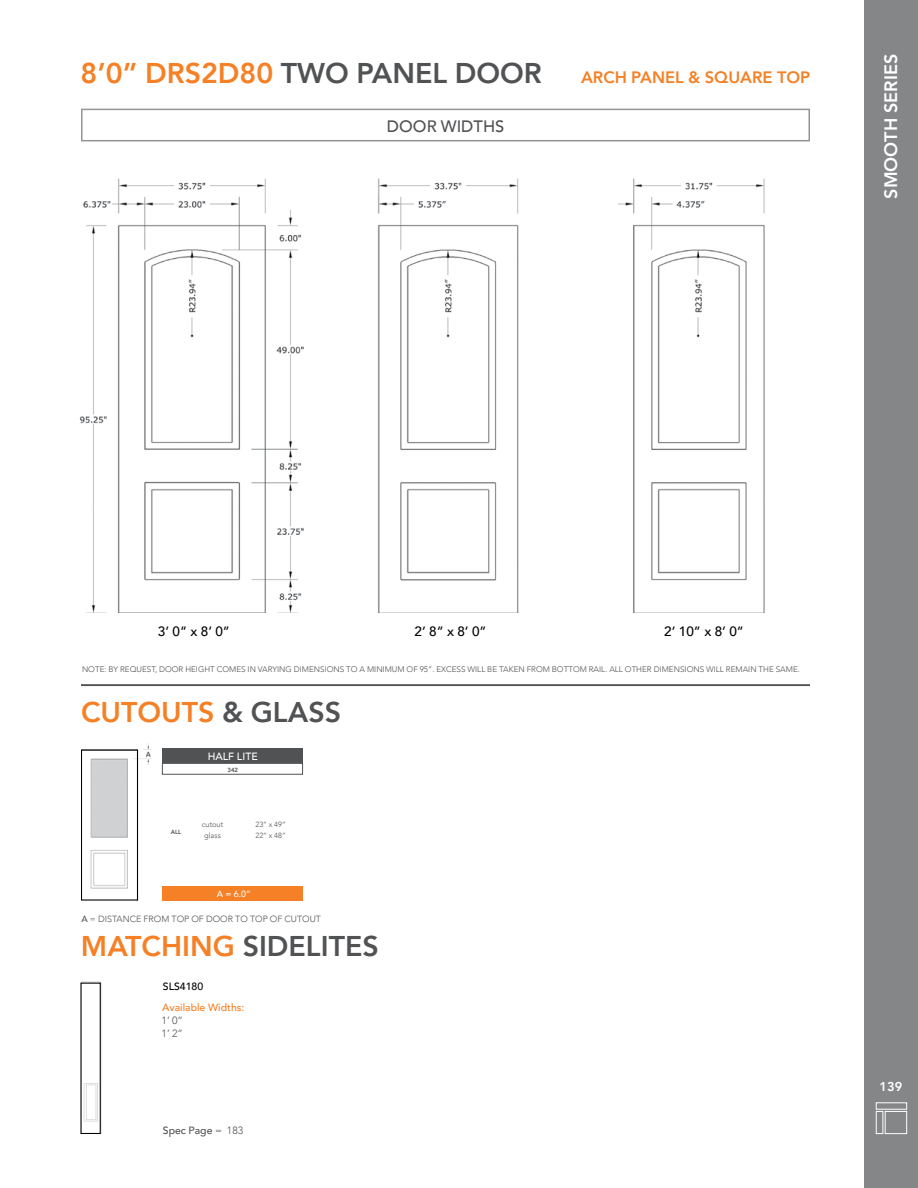
<style>
.page{position:relative;width:918px;height:1188px;background:#fff}
.page>*{position:absolute;margin:0;border:0;box-sizing:border-box;transform-origin:0 0}
.t1{font:800 28.5px "Avenir";color:#515254}
.t2{font:800 28.5px "Avenir";color:#f58025}
.t3{font:800 18px "Avenir";color:#fff}
.t4{font:800 16.5px "Avenir";color:#f58025}
.t5{font:500 16.5px "Avenir";color:#515254}
.t6{font:500 13.5px "Avenir";color:#000}
.t7{font:800 12.75px "Avenir";color:#fff}
.t8{font:500 10.5px "Avenir";color:#f58025}
.t9{font:500 10.5px "Avenir";color:#515254}
.t10{font:300 10.5px/12.6px "Avenir";color:#515254}
.t11{font:500 10.5px "Avenir";color:#fff}
.t12{font:500 10.5px "Avenir";color:#000}
.t13{font:300 9px "Avenir";color:#515254}
.t14{font:500 9px "Avenir";color:#fff}
.t15{font:300 8.1px "Avenir";color:#515254}
.t16{font:300 7.5px/10.5px "Avenir";color:#515254}
.t17{font:800 6px "Avenir";color:#515254}
.s1{color:#f58025}
.s2{color:#515254}
.s3{font-weight:500}
.s4{font-weight:300}
</style>
<div class="page">
<hr style="left:81px;top:684px;width:729px;height:2px;background:#515254">
<img style="left:80px;top:178px;width:224px;height:435px">
<div style="left:81px;top:109px;width:729px;height:32px;border:2px solid #939598"></div>
<img style="left:81px;top:982px;width:21px;height:152px">
<img style="left:81px;top:743px;width:70px;height:158px">
<div style="left:162px;top:749px;width:141px;height:14px;background:#515254"></div>
<div style="left:162px;top:886px;width:141px;height:15px;background:#f58025"></div>
<div style="left:162px;top:763px;width:141px;height:12px;border:1px solid #515254"></div>
<img style="left:378px;top:178px;width:141px;height:435px">
<img style="left:618px;top:178px;width:147px;height:435px">
<div style="left:81px;top:750px;width:57px;height:151px;border:1px solid #000"></div>
<div style="left:80px;top:983px;width:21px;height:151px;border:1px solid #000"></div>
<div style="left:864px;top:0;width:54px;height:1188px;background:#858687"></div>
<svg style="left:876px;top:1102px;width:31px;height:32px"></svg>
<h1 class="t1" style="left:81px;top:50px;width:463px"><span class="s1">8’0” DRS2D80</span> TWO PANEL DOOR</h1>
<h3 class="t5" style="left:387px;top:112px;width:119px">DOOR WIDTHS</h3>
<h3 class="t4" style="left:581px;top:64px;width:231px">ARCH PANEL &amp; SQUARE TOP</h3>
<h2 class="t3" style="left:877px;top:199px;width:146px;rotate:-90deg">SMOOTH SERIES</h2>
<h3 class="t6" style="left:158px;top:619px;width:74px">3’ 0” x 8’ 0”</h3>
<h3 class="t6" style="left:415px;top:619px;width:74px">2’ 8” x 8’ 0”</h3>
<h3 class="t6" style="left:664px;top:619px;width:81px">2’ 10” x 8’ 0”</h3>
<p class="t15" style="left:82px;top:665px;width:719px">NOTE: BY REQUEST, DOOR HEIGHT COMES IN VARYING DIMENSIONS TO A MINIMUM OF 95”. EXCESS WILL BE TAKEN FROM BOTTOM RAIL. ALL OTHER DIMENSIONS WILL REMAIN THE SAME.</p>
<h1 class="t2" style="left:81px;top:690px;width:262px">CUTOUTS <span class="s2">&amp; GLASS</span></h1>
<p class="t11" style="left:208px;top:747px;width:52px">HALF LITE</p>
<p class="t17" style="left:171px;top:827px;width:12px">ALL</p>
<p class="t17" style="left:227px;top:765px;width:12px">342</p>
<p class="t16" style="left:202px;top:819px;width:23px;text-align:center">cutout glass</p>
<p class="t16" style="left:255px;top:819px;width:32px">23” x 49”<br>22” x 48”</p>
<p class="t14" style="left:217px;top:886px;width:36px">A = 6.0”</p>
<p class="t13" style="left:82px;top:914px;width:241px"><span class="s3">A</span> = DISTANCE FROM TOP OF DOOR TO TOP OF CUTOUT</p>
<h1 class="t1" style="left:81px;top:923px;width:299px"><span class="s1">MATCHING</span> SIDELITES</h1>
<p class="t12" style="left:163px;top:977px;width:42px">SLS4180</p>
<p class="t8" style="left:162px;top:999px;width:84px">Available Widths:</p>
<p class="t10" style="left:162px;top:1014px;width:23px">1’ 0”<br>1’ 2”</p>
<p class="t9" style="left:163px;top:1121px;width:82px">Spec Page <span class="s4">= 183</span></p>
<h3 class="t7" style="left:880px;top:1076px;width:24px">139</h3>
</div>
